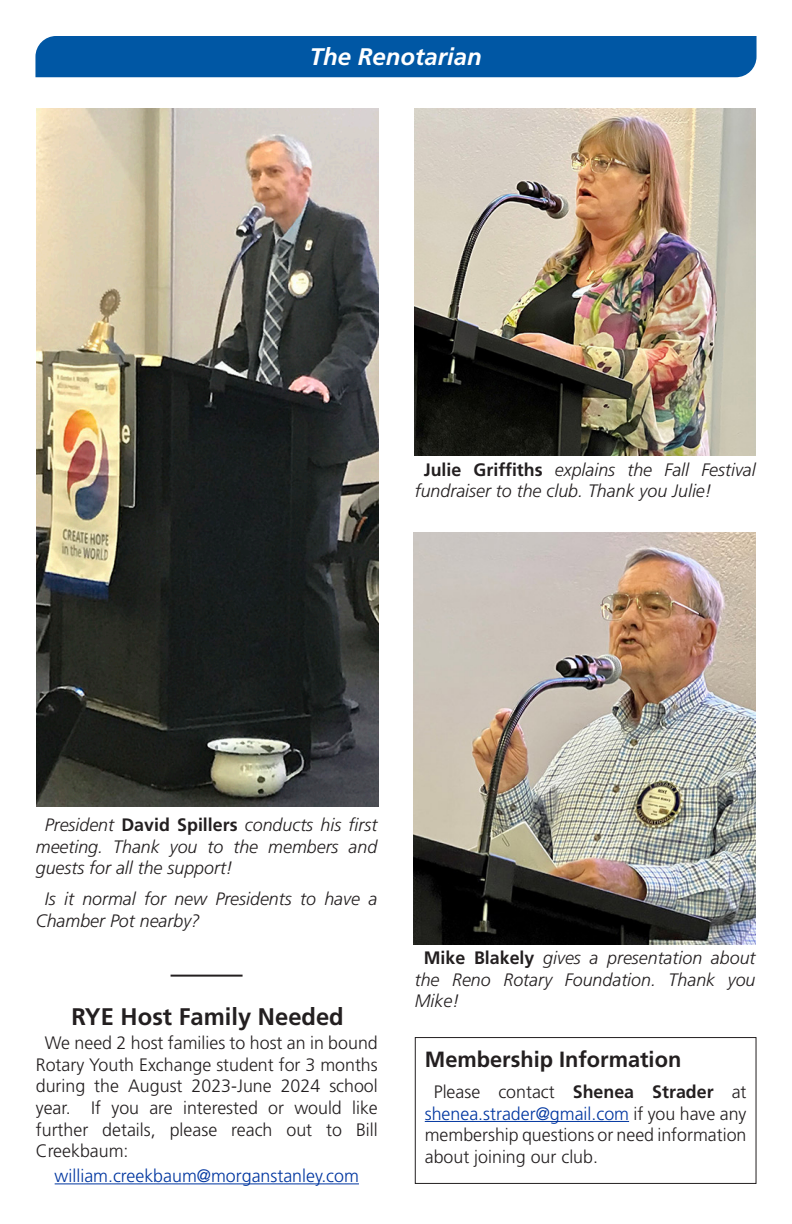
<style>
.page{position:relative;width:792px;height:1224px;background:#fff}
.page>*{position:absolute;margin:0;border:0;box-sizing:border-box;transform-origin:0 0}
.body{font:700 24px "Frutiger LT Std";color:#231f20}
.t1{font:italic 700 24px "Frutiger LT Std";color:#fff}
.body-2{font:700 22px "Frutiger LT Std";color:#231f20}
.body-3{font:300 18px/21.6px "Frutiger LT Std";color:#231f20;text-align:justify}
.body-4{font:italic 300 18px/21.6px "Frutiger LT Std";color:#231f20;text-align:justify}
.body-5{font:300 18px "Frutiger LT Std";color:#0036a0}
.s1{font-weight:700;font-style:normal}
.s2{font-weight:700}
.s3{color:#0036a0}
</style>
<div class="page">
<div style="left:35px;top:36px;width:722px;height:41px;background:#0057a4"></div>
<hr style="left:55px;top:1183px;width:304px;height:1px;background:#0036a0">
<hr style="left:425px;top:1121px;width:204px;height:1px;background:#0036a0">
<div style="left:415px;top:1037px;width:342px;height:147px;border:1px solid #231f20"></div>
<hr style="left:171px;top:975px;width:72px;height:2px;background:#231f20">
<img style="left:414px;top:108px;width:342px;height:347px">
<img style="left:414px;top:533px;width:342px;height:411px">
<img style="left:37px;top:108px;width:342px;height:698px">
<h1 class="t1" style="left:310px;top:43px;width:174px">The Renotarian</h1>
<p class="body-4" style="left:415px;top:459px;width:343px;text-indent:9px"><span class="s1">Julie Griffiths</span> explains the Fall Festival fundraiser to the club. Thank you Julie!</p>
<p class="body-4" style="left:36px;top:814px;width:343px;text-indent:9px">President <span class="s1">David Spillers</span> conducts his first meeting. Thank you to the members and guests for all the support!</p>
<p class="body-4" style="left:36px;top:888px;width:343px;text-indent:9px">Is it normal for new Presidents to have a<br>Chamber Pot nearby?</p>
<p class="body" style="left:71px;top:1003px;width:274px">RYE Host Family Needed</p>
<p class="body-3" style="left:36px;top:1032px;width:344px;text-indent:9px">We need 2 host families to host an in bound Rotary Youth Exchange student for 3 months during the August 2023-June 2024 school year. If you are interested or would like further details, please reach out to Bill Creekbaum:</p>
<p class="body-5" style="left:55px;top:1166px;width:306px">william.creekbaum@morganstanley.com</p>
<p class="body-4" style="left:415px;top:947px;width:342px;text-indent:9px"><span class="s1">Mike Blakely</span> gives a presentation about the Reno Rotary Foundation. Thank you Mike!</p>
<p class="body-2" style="left:425px;top:1047px;width:258px">Membership Information</p>
<p class="body-3" style="left:425px;top:1081px;width:323px;text-indent:9px">Please contact <span class="s2">Shenea Strader</span> at <span class="s3">shenea.strader@gmail.com</span> if you have any membership questions or need information about joining our club.</p>
</div>
